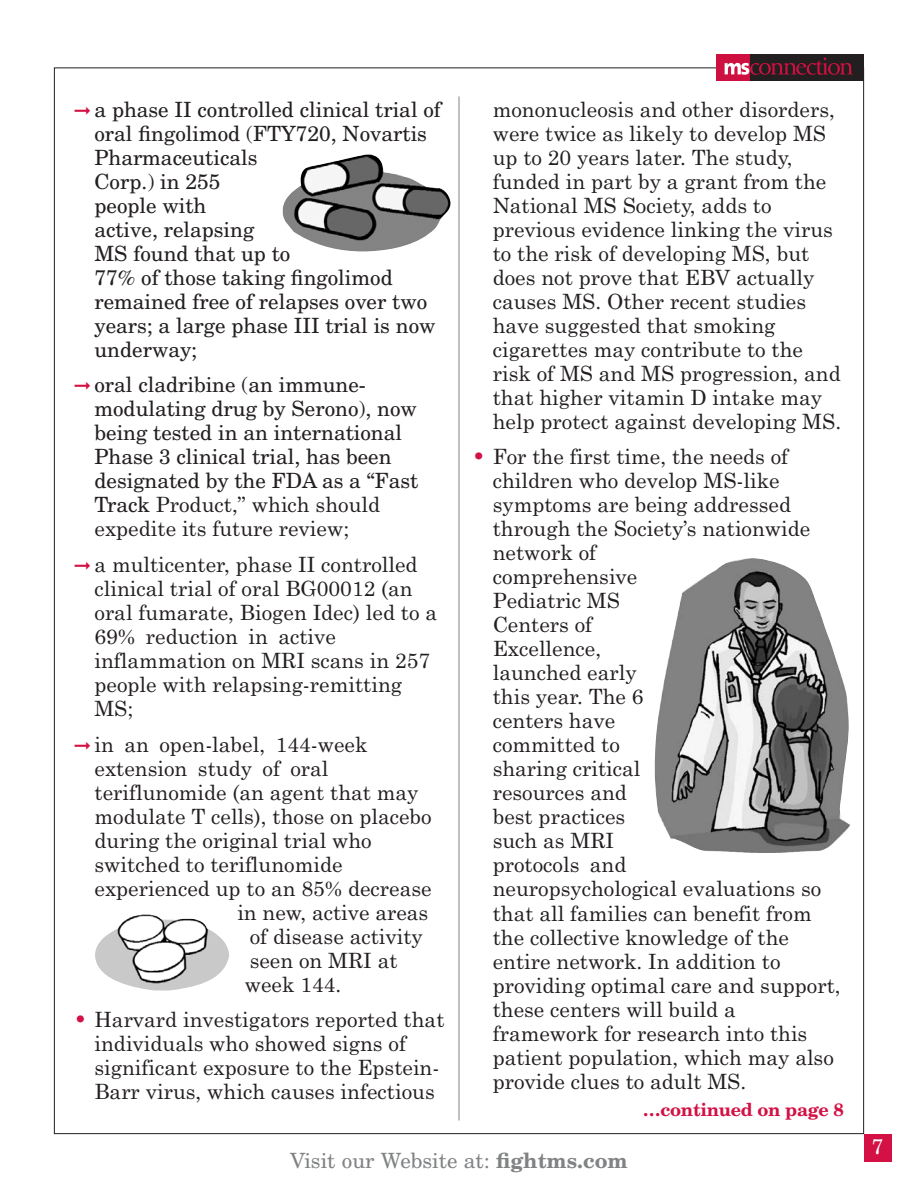
<style>
.page{position:relative;width:918px;height:1188px;background:#fff}
.page>*{position:absolute;margin:0;border:0;box-sizing:border-box;transform-origin:0 0}
.t1{font:21px/24px "Century Schoolbook";color:#231f20}
.t2{font:21px/24px "New Century Schlbk";color:#231f20}
.t3{font:21px "New Century Schlbk";color:#808284}
.t4{font:21px "New Century Schlbk";color:#fff}
.t5{font:700 18px "New Century Schlbk";letter-spacing:-.015em;color:#d31145}
.s1{color:#d31145}
.s2{font-family:"New Century Schlbk"}
.s3{font-family:"New Century Schlbk";color:#d31145}
.s4{font-weight:700}
</style>
<div class="page">
<hr style="left:459px;top:96px;width:1px;height:1024px;background:#808284">
<div style="left:750px;top:54px;width:114px;height:27px;background:#231f20"></div>
<div style="left:716px;top:54px;width:34px;height:27px;background:#ce1041"></div>
<svg style="left:725px;top:58px;width:128px;height:17px"></svg>
<div style="left:864px;top:1134px;width:28px;height:28px;background:#d31145"></div>
<img style="left:654px;top:558px;width:196px;height:295px">
<img style="left:95px;top:914px;width:134px;height:77px">
<img style="left:283px;top:154px;width:168px;height:97px">
<p class="t2" style="left:94px;top:99px;width:348px;text-indent:-20px"><span class="s1">➞</span> a phase II controlled clinical trial of oral fingolimod (FTY720, Novartis<br>Pharmaceuticals<br>Corp.) in 255<br>people with<br>active, relapsing<br>MS found that up to<br>77% of those taking fingolimod remained free of relapses over two years; a large phase III trial is now underway;</p>
<p class="t2" style="left:94px;top:375px;width:325px;text-indent:-20px"><span class="s1">➞</span> oral cladribine (an immune&shy;modulating drug by Serono), now being tested in an international<br>Phase 3 clinical trial, has been designated by the FDA as a “Fast</p>
<p class="t1" style="left:94px;top:495px;width:287px"><span class="s2">Track</span> Product,” which should expedite its future review;</p>
<p class="t1" style="left:94px;top:554px;width:344px;text-indent:-20px"><span class="s1">➞</span> a multicenter, phase II controlled clinical trial of oral BG00012 (an oral fumarate, Biogen Idec) led to a<br>69% reduction in active inflammation on MRI scans in 257 people with relapsing-remitting<br>MS;</p>
<p class="t1" style="left:74px;top:734px;width:295px"><span class="s1">➞</span> in an open-label, 144-week</p>
<p class="t1" style="left:94px;top:758px;width:236px">extension study of oral</p>
<p class="t1" style="left:94px;top:782px;width:325px">teriflunomide (an agent that may</p>
<p class="t1" style="left:94px;top:806px;width:339px">modulate T cells), those on placebo</p>
<p class="t1" style="left:94px;top:830px;width:279px">during the original trial who</p>
<p class="t1" style="left:94px;top:854px;width:250px">switched to teriflunomide</p>
<p class="t1" style="left:94px;top:878px;width:339px">experienced up to an 85% decrease</p>
<p class="t1" style="left:237px;top:902px;width:192px">in new, active areas</p>
<p class="t1" style="left:250px;top:926px;width:175px">of disease activity</p>
<p class="t1" style="left:250px;top:950px;width:149px">seen on MRI at</p>
<p class="t1" style="left:245px;top:974px;width:98px">week 144.</p>
<p class="t1" style="left:94px;top:1010px;width:352px;text-indent:-20px"><span class="s3">•</span> Harvard investigators reported that individuals who showed signs of significant exposure to the Epstein-Barr virus, which causes infectious</p>
<p class="t1" style="left:493px;top:99px;width:350px">mononucleosis and other disorders, were twice as likely to develop MS up to 20 years later. The study, funded in part by a grant from the<br>National MS Society, adds to previous evidence linking the virus to the risk of developing MS, but does not prove that EBV actually causes MS. Other recent studies have suggested that smoking cigarettes may contribute to the risk of MS and MS progression, and that higher vitamin D intake may help protect against developing MS.</p>
<p class="t1" style="left:493px;top:447px;width:350px;text-indent:-20px"><span class="s3">•</span> For the first time, the needs of children who develop MS-like symptoms are being addressed through the Society’s nationwide network of<br>comprehensive<br>Pediatric MS<br>Centers of<br>Excellence,<br>launched early<br>this year. The 6<br>centers have<br>committed to<br>sharing critical<br>resources and<br>best practices<br>such as MRI<br>protocols and<br>neuropsychological evaluations so that all families can benefit from the collective knowledge of the entire network. In addition to providing optimal care and support, these centers will build a framework for research into this patient population, which may also provide clues to adult MS.</p>
<p class="t5" style="left:643px;top:1103px;width:202px">…continued on page 8</p>
<p class="t3" style="left:290px;top:1153px;width:339px">Visit our Website at: <span class="s4">fightms.com</span></p>
<p class="t4" style="left:872px;top:1139px;width:13px">7</p>
</div>
